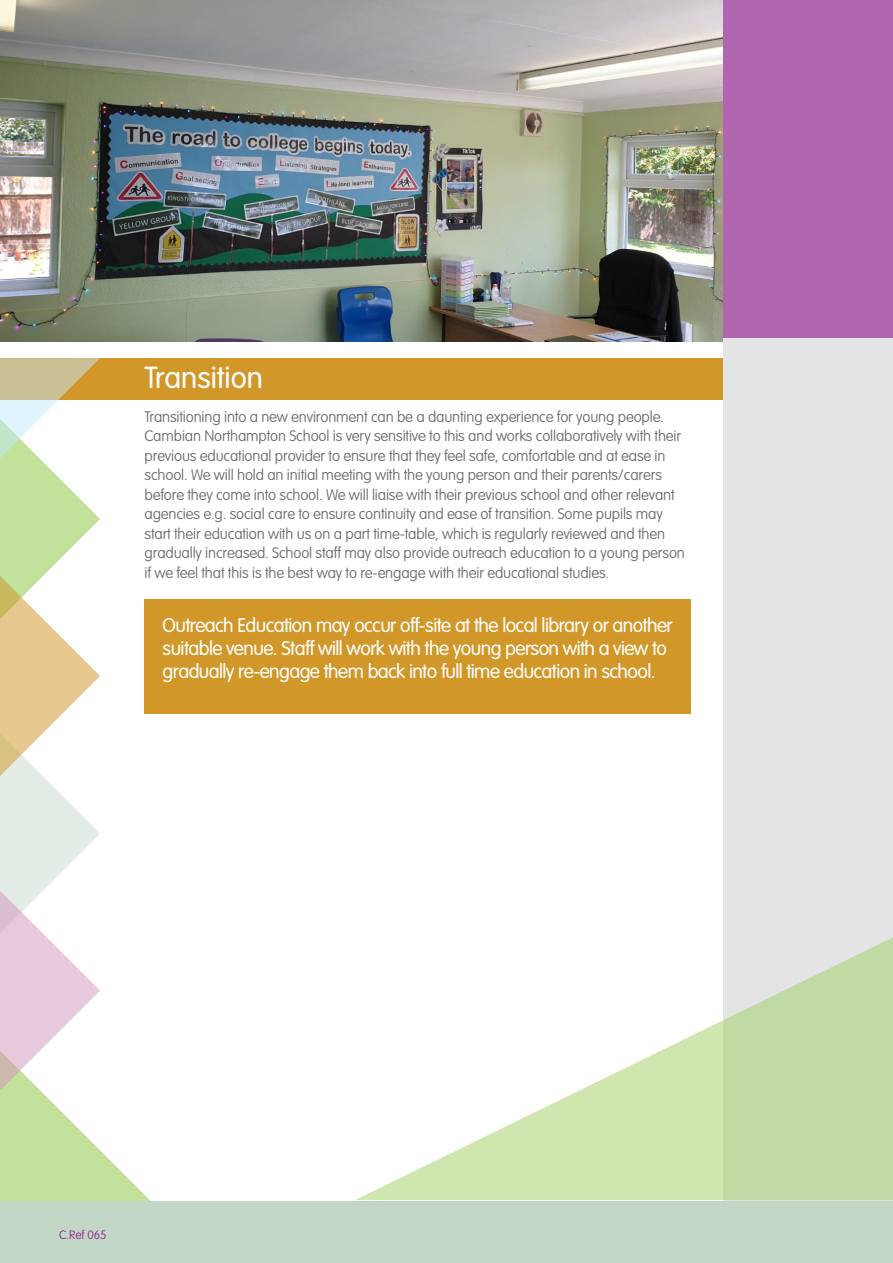
<style>
.page{position:relative;width:893px;height:1263px;background:#fff}
.page>*{position:absolute;margin:0;border:0;box-sizing:border-box;transform-origin:0 0}
._06_Spread_title{font:300 30px "VAG Rounded Std";color:#fff}
.t1{font:300 19.5px/23.4px "VAG Rounded Std";letter-spacing:-.03em;color:#fff}
.t2{font:100 15px/19.5px "VAG Rounded Std";letter-spacing:-.01em;color:#6c6d70}
.t3{font:100 12px "VAG Rounded Std";color:#90268f}
</style>
<div class="page">
<img style="left:0;top:0;width:723px;height:341px">
<svg style="left:0;top:1126px;width:151px;height:75px;fill:#c2e19b"></svg>
<div style="left:0;top:358px;width:723px;height:42px;background:#d19729"></div>
<div style="left:723px;top:338px;width:170px;height:925px;background:#e3e4e5"></div>
<div style="left:723px;top:0;width:170px;height:338px;background:#b167b0"></div>
<svg style="left:355px;top:937px;width:538px;height:263px"></svg>
<div style="left:145px;top:599px;width:546px;height:114px;background:#d19729"></div>
<div style="left:0;top:1201px;width:893px;height:62px;background:#c3d7c6"></div>
<svg style="left:0;top:358px;width:100px;height:768px"></svg>
<p class="_06_Spread_title" style="left:145px;top:360px;width:120px">Transition</p>
<p class="t2" style="left:145px;top:407px;width:542px">Transitioning into a new environment can be a daunting experience for young people.<br>Cambian Northampton School is very sensitive to this and works collaboratively with their previous educational provider to ensure that they feel safe, comfortable and at ease in school. We will hold an initial meeting with the young person and their parents/carers before they come into school. We will liaise with their previous school and other relevant agencies e.g. social care to ensure continuity and ease of transition. Some pupils may start their education with us on a part time-table, which is regularly reviewed and then gradually increased. School staff may also provide outreach education to a young person if we feel that this is the best way to re-engage with their educational studies.</p>
<p class="t1" style="left:163px;top:614px;width:512px">Outreach Education may occur off-site at the local library or another suitable venue. Staff will work with the young person with a view to gradually re-engage them back into full time education in school.</p>
<p class="t3" style="left:59px;top:1227px;width:49px">C.Ref 065</p>
</div>
